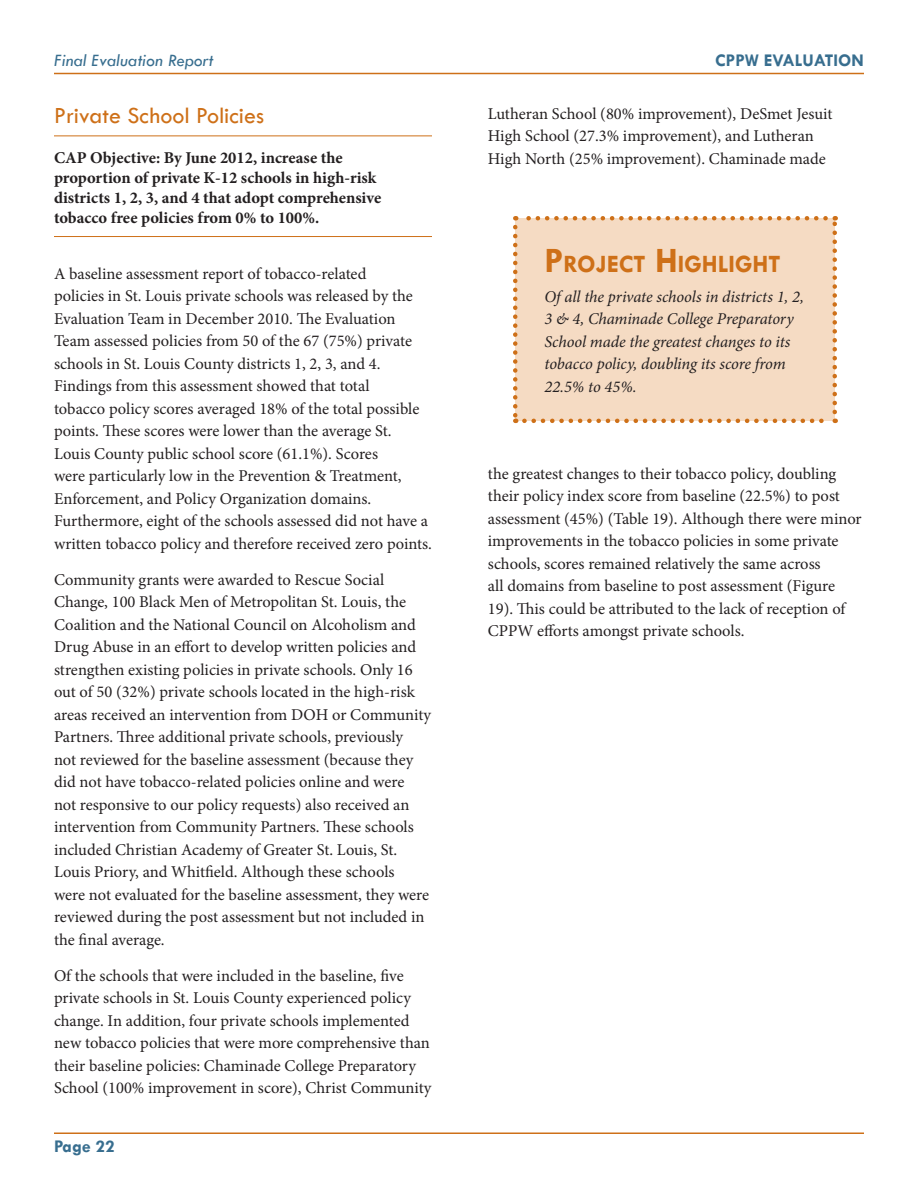
<style>
.page{position:relative;width:918px;height:1188px;background:#fff}
.page>*{position:absolute;margin:0;border:0;box-sizing:border-box;transform-origin:0 0}
.Highlight_box_headin{font:700 25.2px "Tw Cen";color:#ce7018}
.sub_sub_heading{font:24px "Tw Cen";color:#ce7018}
.t1{font:italic 18px "Tw Cen";color:#386e8f}
.t2{font:700 18px "Tw Cen";color:#386e8f}
.Paragraph_Style_1{font:16.5px/22.5px "Minion Pro";color:#231f20}
.cap_objective_headin{font:700 16.5px/19.8px "Minion Pro";color:#231f20}
.Paragraph_Style_1-2{font:italic 16.5px/22.5px "Minion Pro";letter-spacing:-.005em;color:#231f20}
.s1{font-size:36px}
</style>
<div class="page">
<hr style="left:54px;top:73px;width:810px;height:1px;background:#ce7018">
<hr style="left:54px;top:1132px;width:810px;height:2px;background:#ce7018">
<hr style="left:54px;top:136px;width:378px;height:1px;background:#ce7018">
<hr style="left:54px;top:236px;width:378px;height:1px;background:#ce7018">
<div style="left:515px;top:218px;width:320px;height:203px;background:#f5dbc3"></div>
<svg style="left:513px;top:227px;width:5px;height:196px"></svg>
<svg style="left:524px;top:419px;width:312px;height:4px"></svg>
<svg style="left:832px;top:216px;width:5px;height:196px"></svg>
<svg style="left:515px;top:216px;width:311px;height:5px"></svg>
<p class="t1" style="left:54px;top:50px;width:161px">Final Evaluation Report</p>
<p class="t2" style="left:715px;top:50px;width:150px">CPPW EVALUATION</p>
<p class="sub_sub_heading" style="left:54px;top:101px;width:212px">Private School Policies</p>
<p class="cap_objective_headin" style="left:54px;top:148px;width:329px">CAP Objective: By June 2012, increase the proportion of private K-12 schools in high-risk districts 1, 2, 3, and 4 that adopt comprehensive tobacco free policies from 0% to 100%.</p>
<p class="Paragraph_Style_1" style="left:54px;top:262px;width:380px">A baseline assessment report of tobacco-related<br>policies in St. Louis private schools was released by the Evaluation Team in December 2010. The Evaluation Team assessed policies from 50 of the 67 (75%) private schools in St. Louis County districts 1, 2, 3, and 4.<br>Findings from this assessment showed that total<br>tobacco policy scores averaged 18% of the total possible points. These scores were lower than the average St.<br>Louis County public school score (61.1%). Scores<br>were particularly low in the Prevention &amp; Treatment, Enforcement, and Policy Organization domains.<br>Furthermore, eight of the schools assessed did not have a written tobacco policy and therefore received zero points.</p>
<p class="Paragraph_Style_1" style="left:54px;top:568px;width:379px">Community grants were awarded to Rescue Social Change, 100 Black Men of Metropolitan St. Louis, the Coalition and the National Council on Alcoholism and Drug Abuse in an effort to develop written policies and strengthen existing policies in private schools. Only 16 out of 50 (32%) private schools located in the high-risk areas received an intervention from DOH or Community Partners. Three additional private schools, previously<br>not reviewed for the baseline assessment (because they did not have tobacco-related policies online and were<br>not responsive to our policy requests) also received an intervention from Community Partners. These schools included Christian Academy of Greater St. Louis, St.<br>Louis Priory, and Whitfield. Although these schools<br>were not evaluated for the baseline assessment, they were reviewed during the post assessment but not included in the final average.</p>
<p class="Paragraph_Style_1" style="left:54px;top:964px;width:379px">Of the schools that were included in the baseline, five private schools in St. Louis County experienced policy change. In addition, four private schools implemented new tobacco policies that were more comprehensive than their baseline policies: Chaminade College Preparatory School (100% improvement in score), Christ Community</p>
<p class="t2" style="left:54px;top:1136px;width:62px">Page 22</p>
<p class="Paragraph_Style_1" style="left:488px;top:102px;width:346px">Lutheran School (80% improvement), DeSmet Jesuit<br>High School (27.3% improvement), and Lutheran<br>High North (25% improvement). Chaminade made</p>
<p class="Highlight_box_headin" style="left:544px;top:249px;width:238px"><span class="s1">P</span>ROJECT <span class="s1">H</span>IGHLIGHT</p>
<p class="Paragraph_Style_1-2" style="left:544px;top:285px;width:261px">Of all the private schools in districts 1, 2, 3 &amp; 4, Chaminade College Preparatory School made the greatest changes to its tobacco policy, doubling its score from 22.5% to 45%.</p>
<p class="Paragraph_Style_1" style="left:488px;top:462px;width:375px">the greatest changes to their tobacco policy, doubling their policy index score from baseline (22.5%) to post assessment (45%) (Table 19). Although there were minor improvements in the tobacco policies in some private schools, scores remained relatively the same across<br>all domains from baseline to post assessment (Figure 19). This could be attributed to the lack of reception of CPPW efforts amongst private schools.</p>
</div>
